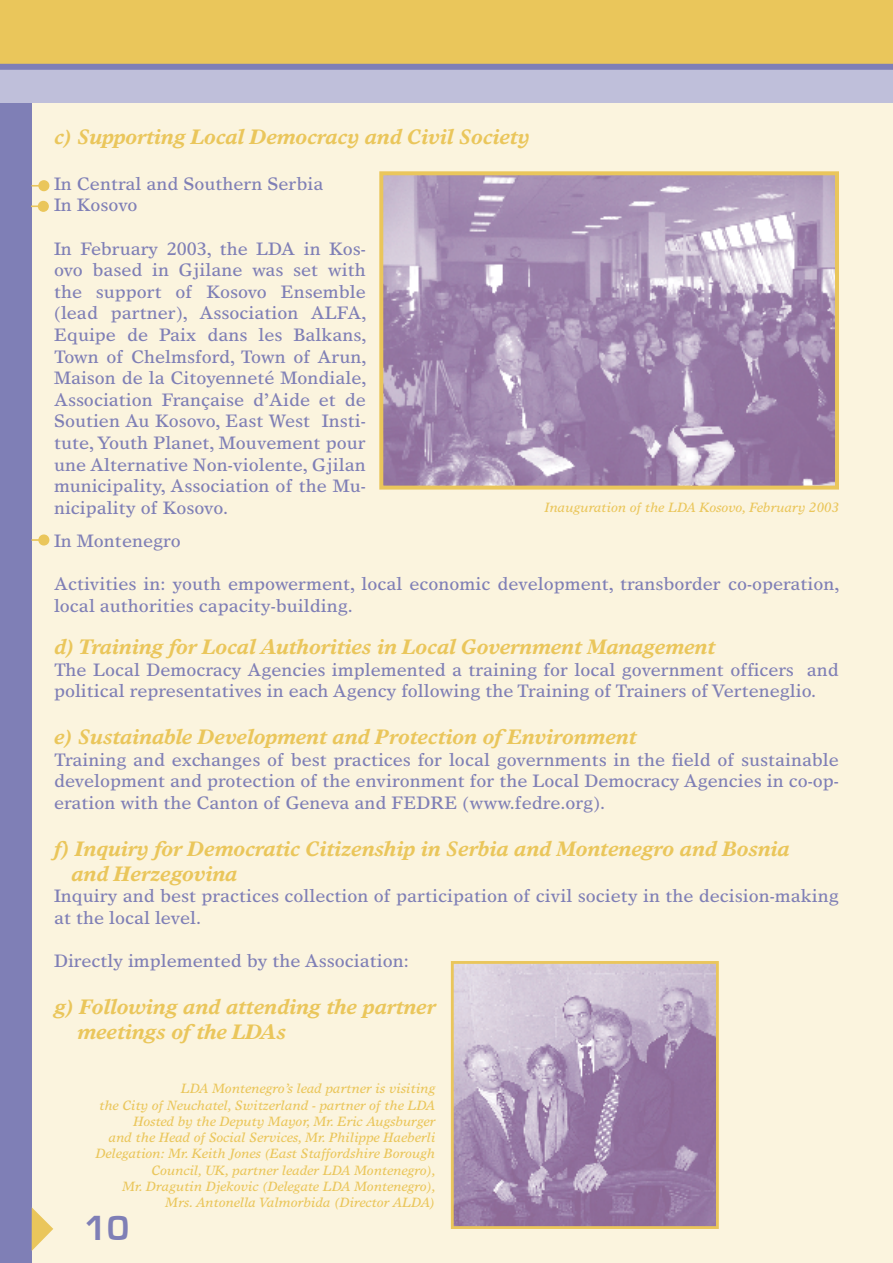
<style>
.page{position:relative;width:893px;height:1263px;background:#fff}
.page>*{position:absolute;margin:0;border:0;box-sizing:border-box;transform-origin:0 0}
.t1{font:700 36px "Eurostile";color:#7f7fb6}
.testo{font:italic 700 21px "Times Europa";color:#eac65b}
.testo-2{font:18px/21.6px "Times Europa";color:#7f7fb6}
.didascalie{font:italic 13.5px/16.2px "Times Europa";color:#eac65b;text-align:right}
</style>
<div class="page">
<div style="left:28px;top:58px;width:865px;height:1205px;background:#fbf4de"></div>
<div style="left:0;top:0;width:893px;height:64px;background:#eac65b"></div>
<div style="left:0;top:79px;width:32px;height:1184px;background:#7f7fb6"></div>
<svg style="left:32px;top:1207px;width:21px;height:44px"></svg>
<div style="left:0;top:70px;width:893px;height:33px;background:#bfbfda"></div>
<div style="left:0;top:64px;width:893px;height:6px;background:#7f7fb6"></div>
<img style="left:384px;top:176px;width:450px;height:309px">
<div style="left:379px;top:171px;width:460px;height:319px;border:4px solid #eac65b"></div>
<div style="left:39px;top:181px;width:10px;height:9px;background:#eac65b;border-radius:50%"></div>
<div style="left:38px;top:180px;width:11px;height:11px;border:1px solid #eac65b;border-radius:50%"></div>
<div style="left:39px;top:202px;width:9px;height:9px;background:#eac65b;border-radius:50%"></div>
<div style="left:38px;top:201px;width:11px;height:11px;border:1px solid #eac65b;border-radius:50%"></div>
<div style="left:39px;top:535px;width:10px;height:10px;background:#eac65b;border-radius:50%"></div>
<div style="left:38px;top:534px;width:11px;height:11px;border:1px solid #eac65b;border-radius:50%"></div>
<svg style="left:32px;top:539px;width:8px;height:2px"></svg>
<img style="left:455px;top:965px;width:260px;height:260px">
<div style="left:451px;top:961px;width:268px;height:268px;border:3px solid #eac65b"></div>
<p class="testo" style="left:54px;top:124px;width:477px">c) Supporting Local Democracy and Civil Society</p>
<p class="testo-2" style="left:54px;top:172px;width:271px">In Central and Southern Serbia</p>
<p class="testo-2" style="left:54px;top:194px;width:85px">In Kosovo</p>
<p class="testo-2" style="left:54px;top:237px;width:314px;text-align:justify">In February 2003, the LDA in Kos&shy;ovo based in Gjilane was set with the support of Kosovo Ensemble (lead partner), Association ALFA, Equipe de Paix dans les Balkans, Town of Chelmsford, Town of Arun, Maison de la Citoyenneté Mondiale, Association Française d’Aide et de Soutien Au Kosovo, East West Insti&shy;tute, Youth Planet, Mouvement pour une Alternative Non-violente, Gjilan municipality, Association of the Mu&shy;nicipality of Kosovo.</p>
<p class="didascalie" style="left:544px;top:499px;width:296px">Inauguration of the LDA Kosovo, February 2003</p>
<p class="testo-2" style="left:54px;top:530px;width:128px">In Montenegro</p>
<p class="testo-2" style="left:54px;top:573px;width:787px">Activities in: youth empowerment, local economic development, transborder co-operation, local authorities capacity-building.</p>
<p class="testo" style="left:54px;top:634px;width:663px">d) Training for Local Authorities in Local Government Management</p>
<p class="testo-2" style="left:54px;top:658px;width:786px">The Local Democracy Agencies implemented a training for local government officers and political representatives in each Agency following the Training of Trainers of Verteneglio.</p>
<p class="testo" style="left:54px;top:724px;width:584px">e) Sustainable Development and Protection of Environment</p>
<p class="testo-2" style="left:54px;top:748px;width:786px;text-align:justify">Training and exchanges of best practices for local governments in the field of sustainable development and protection of the environment for the Local Democracy Agencies in co-op&shy;eration with the Canton of Geneva and FEDRE (www.fedre.org).</p>
<p class="testo" style="left:54px;top:836px;width:737px">f) Inquiry for Democratic Citizenship in Serbia and Montenegro and Bosnia</p>
<p class="testo" style="left:72px;top:861px;width:167px">and Herzegovina</p>
<p class="testo-2" style="left:54px;top:885px;width:786px">Inquiry and best practices collection of participation of civil society in the decision-making at the local level.</p>
<p class="testo-2" style="left:54px;top:950px;width:356px">Directly implemented by the Association:</p>
<p class="testo" style="left:54px;top:994px;width:383px">g) Following and attending the partner</p>
<p class="testo" style="left:77px;top:1019px;width:210px">meetings of the LDAs</p>
<p class="didascalie" style="left:99px;top:1080px;width:338px">LDA Montenegro’s lead partner is visiting<br>the City of Neuchatel, Switzerland - partner of the LDA</p>
<p class="didascalie" style="left:108px;top:1113px;width:328px">Hosted by the Deputy Mayor, Mr. Eric Augsburger and the Head of Social Services, Mr. Philippe Haeberli</p>
<p class="didascalie" style="left:95px;top:1145px;width:342px">Delegation: Mr. Keith Jones (East Staffordshire Borough<br>Council, UK, partner leader LDA Montenegro),</p>
<p class="didascalie" style="left:122px;top:1178px;width:315px">Mr. Dragutin Djekovic (Delegate LDA Montenegro),</p>
<p class="didascalie" style="left:165px;top:1194px;width:271px">Mrs. Antonella Valmorbida (Director ALDA)</p>
<h1 class="t1" style="left:84px;top:1209px;width:47px">10</h1>
</div>
